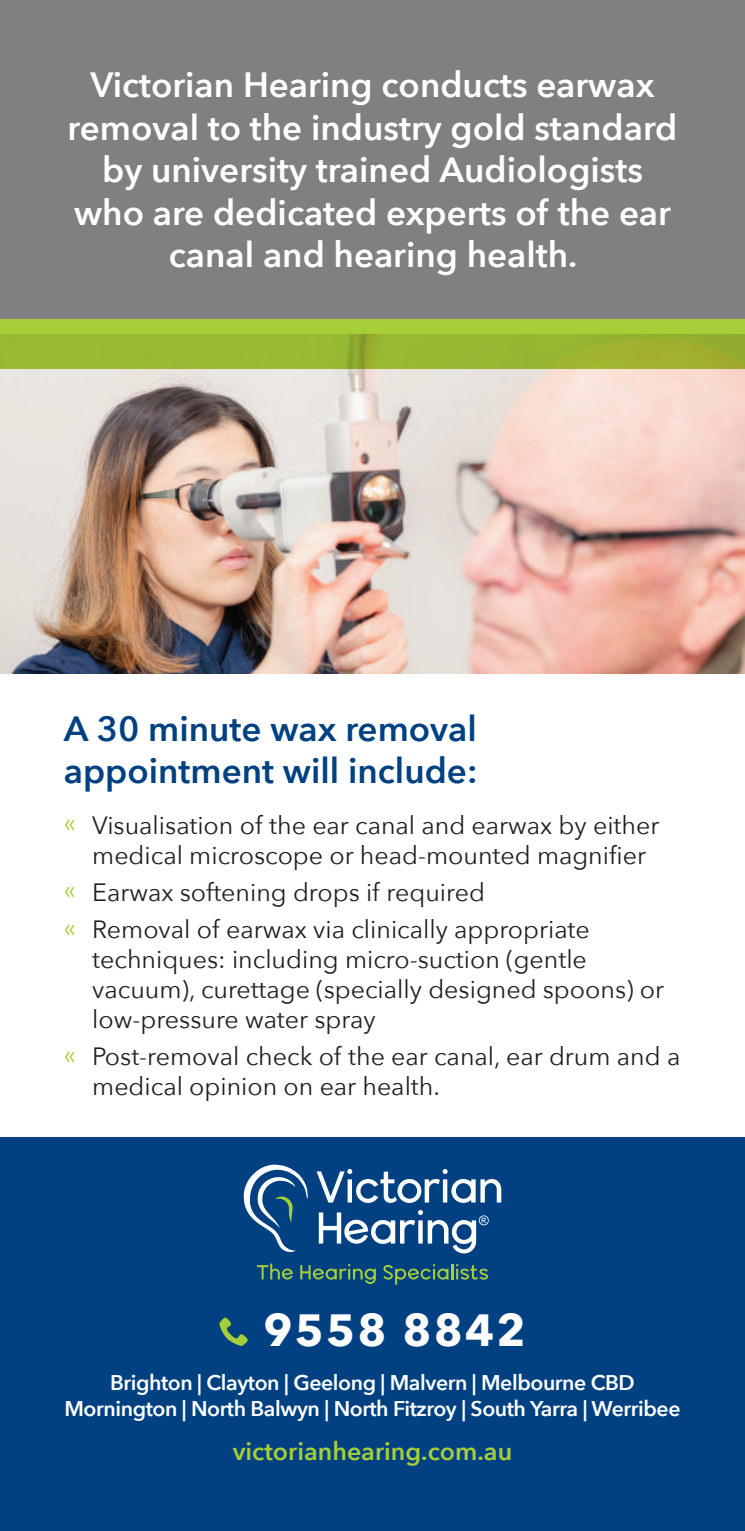
<style>
.page{position:relative;width:745px;height:1531px;background:#fff}
.page>*{position:absolute;margin:0;border:0;box-sizing:border-box;transform-origin:0 0}
.t1{font:700 45px "Avenir Next";letter-spacing:.05em;color:#fff}
.t2{font:600 35px/42.5px "Avenir Next";color:#fff;text-align:center}
.t3{font:600 35px/42px "Avenir Next";color:#014182}
.t4{font:25px/30px "Avenir Next";color:#231f20}
.t5{font:600 25px "Avenir Next";color:#a6ce39}
.t6{font:600 21.25px/25.5px "Avenir Next";letter-spacing:-.02em;color:#fff;text-align:center}
.s1{color:#a6ce39}
</style>
<div class="page">
<img style="left:0;top:368px;width:744px;height:305px">
<div style="left:0;top:0;width:744px;height:319px;background:#808083"></div>
<div style="left:0;top:333px;width:744px;height:35px;background:#98b832"></div>
<div style="left:0;top:319px;width:744px;height:14px;background:#a6ce39"></div>
<div style="left:0;top:1137px;width:744px;height:394px;background:#014182"></div>
<svg style="left:257px;top:1263px;width:36px;height:16px"></svg>
<svg style="left:300px;top:1264px;width:75px;height:20px"></svg>
<svg style="left:383px;top:1264px;width:104px;height:20px"></svg>
<svg style="left:243px;top:1164px;width:64px;height:88px"></svg>
<svg style="left:316px;top:1169px;width:185px;height:34px"></svg>
<svg style="left:318px;top:1210px;width:170px;height:43px"></svg>
<svg style="left:219px;top:1317px;width:28px;height:29px"></svg>
<h2 class="t2" style="left:68px;top:67px;width:610px">Victorian Hearing conducts earwax removal to the industry gold standard by university trained Audiologists who are dedicated experts of the ear canal and hearing health.</h2>
<h2 class="t3" style="left:64px;top:711px;width:415px">A 30 minute wax removal appointment will include:</h2>
<p class="t4" style="left:64px;top:812px;width:596px;text-align:center"><span class="s1">«</span> Visualisation of the ear canal and earwax by either medical microscope or head-mounted magnifier</p>
<p class="t4" style="left:64px;top:876px;width:527px;line-height:37px"><span class="s1">«</span> Earwax softening drops if required<br><span class="s1">«</span> Removal of earwax via clinically appropriate</p>
<p class="t4" style="left:92px;top:946px;width:573px">techniques: including micro-suction (gentle vacuum), curettage (specially designed spoons) or low-pressure water spray</p>
<p class="t4" style="left:92px;top:1043px;width:589px;text-indent:-28px"><span class="s1">«</span> Post-removal check of the ear canal, ear drum and a medical opinion on ear health.</p>
<h1 class="t1" style="left:263px;top:1304px;width:263px">9558 8842</h1>
<p class="t6" style="left:64px;top:1372px;width:617px">Brighton | Clayton | Geelong | Malvern | Melbourne CBD<br>Mornington | North Balwyn | North Fitzroy | South Yarra | Werribee</p>
<p class="t5" style="left:232px;top:1441px;width:281px">victorianhearing.com.au</p>
</div>
